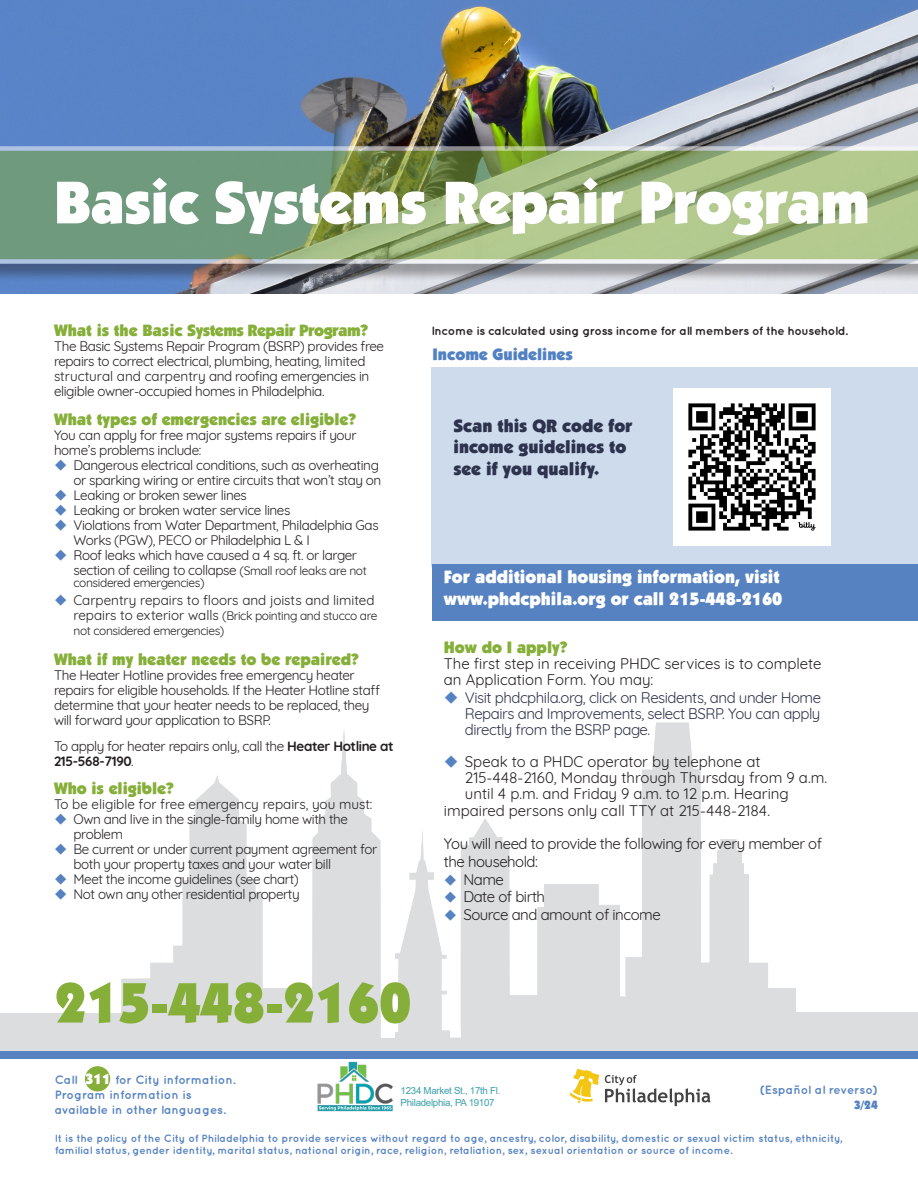
<style>
.page{position:relative;width:918px;height:1188px;background:#fff}
.page>*{position:absolute;margin:0;border:0;box-sizing:border-box;transform-origin:0 0}
.Program_Name{font:900 60px "Kabel IT Cby BT";letter-spacing:-.01em;color:#fff}
.Phone_Number{font:900 56.7px "Kabel IT Cby BT";color:#86af39}
.t1{font:900 18px "Kabel IT Cby BT";color:#fff}
.t2{font:900 18px/21.6px "Kabel IT Cby BT";color:#2d334c}
.Body_Text_New{font:900 16.5px "Kabel IT Cby BT";color:#86af39}
.Sub_Head_2{font:900 16.5px "Kabel IT Cby BT";color:#86af39}
.Sub_Head_2-2{font:900 16.5px "Kabel IT Cby BT";letter-spacing:-.03em;color:#86af39}
.Sub_Head_2-3{font:900 16.5px "Kabel IT Cby BT";color:#5181c2}
.Paragraph_2017{font:15px/16.2px "Quicksand";color:#231f20}
.Paragraph_2017-2{font:15px/16.2px "Quicksand";letter-spacing:-.03em;color:#2e344c;text-align:justify}
.Paragraph_2017-3{font:15px/17.7px "Quicksand";letter-spacing:-.03em;color:#231f20}
.Hanging_indent_2017{font:15px "Quicksand";letter-spacing:-.03em;color:#231f20}
.Hanging_Indent_BT{font:13.5px/15px "Quicksand";letter-spacing:-.03em;color:#231f20}
.Body_Text_New-2{font:13.5px/15px "Quicksand";letter-spacing:-.03em;color:#231f20}
.Hanging_Indent_End_BT{font:13.5px "Quicksand";color:#231f20}
.Hanging_Indent_BT-2{font:13.5px "Quicksand";color:#231f20}
._311{font:700 12px/15px "Quicksand";color:#5682c1}
.Hanging_Indent_End_BT-2{font:12px/15px "Quicksand";letter-spacing:-.03em;color:#231f20}
.t3{font:700 12px "Quicksand";letter-spacing:-.03em;color:#231f20}
.Hanging_Indent_BT-3{font:12px "Quicksand";letter-spacing:-.03em;color:#231f20}
.Agencies_List_Address{font:700 10.5px/12px "Quicksand";color:#5682c1}
.AddressNams{font:9.75px/12px "Arial";letter-spacing:-.03em;color:#3da0ab}
.s1{color:#5682c1}
.s2{font-size:12px}
.s3{font-size:13.5px}
.s4{font-weight:700}
.s5{font-family:"Kabel IT Cby BT";font-weight:900;font-size:15px;color:#fff}
.s6{font-family:"Kabel IT Cby BT";font-weight:900}
</style>
<div class="page">
<img style="left:122px;top:723px;width:674px;height:328px">
<div style="left:0;top:1014px;width:128px;height:40px;background:#dcdddf"></div>
<div style="left:768px;top:1012px;width:150px;height:40px;background:#dcdddf"></div>
<img style="left:0;top:0;width:918px;height:294px">
<div style="left:431px;top:368px;width:487px;height:199px;background:#cedbed"></div>
<div style="left:0;top:1051px;width:918px;height:8px;background:#5682c1"></div>
<div style="left:0;top:148px;width:918px;height:134px;background:#231f20;opacity:.75"></div>
<svg style="left:0;top:146px;width:918px;height:118px;background:#8fab7f"></svg>
<div style="left:85px;top:1066px;width:25px;height:25px;background:#86af39;border-radius:50%"></div>
<div style="left:433px;top:564px;width:485px;height:56px;background:#5682c1"></div>
<svg style="left:605px;top:1075px;width:106px;height:31px"></svg>
<svg style="left:570px;top:1069px;width:29px;height:34px"></svg>
<img style="left:317px;top:1061px;width:76px;height:51px">
<img style="left:673px;top:388px;width:158px;height:158px">
<p class="Program_Name" style="left:54px;top:166px;width:817px">Basic Systems Repair Program</p>
<p class="Sub_Head_2-2" style="left:54px;top:320px;width:315px">What is the Basic Systems Repair Program?</p>
<p class="Body_Text_New-2" style="left:54px;top:337px;width:332px">The Basic Systems Repair Program (BSRP) provides free repairs to correct electrical, plumbing, heating, limited structural and carpentry and roofing emergencies in eligible owner-occupied homes in Philadelphia.</p>
<p class="Body_Text_New" style="left:54px;top:409px;width:303px">What types of emergencies are eligible?</p>
<p class="Body_Text_New-2" style="left:54px;top:426px;width:304px">You can apply for free major systems repairs if your home’s problems include:</p>
<p class="Hanging_Indent_BT" style="left:54px;top:456px;width:329px;text-align:right"><span class="s1">◆</span> Dangerous electrical conditions, such as overheating or sparking wiring or entire circuits that won’t stay on</p>
<p class="Hanging_Indent_BT" style="left:54px;top:486px;width:194px"><span class="s1">◆</span> Leaking or broken sewer lines</p>
<p class="Hanging_Indent_BT" style="left:54px;top:501px;width:238px"><span class="s1">◆</span> Leaking or broken water service lines</p>
<p class="Hanging_Indent_BT" style="left:74px;top:516px;width:307px;text-indent:-20px"><span class="s1">◆</span> Violations from Water Department, Philadelphia Gas<br>Works (PGW), PECO or Philadelphia L &amp; I</p>
<p class="Hanging_Indent_BT" style="left:74px;top:546px;width:295px;text-indent:-20px"><span class="s1">◆</span> Roof leaks which have caused a 4 sq. ft. or larger section of ceiling to collapse <span class="s2">(Small roof leaks are not</span></p>
<p class="Hanging_Indent_BT-3" style="left:74px;top:573px;width:133px">considered emergencies)</p>
<p class="Hanging_Indent_End_BT" style="left:54px;top:590px;width:322px"><span class="s1">◆</span> Carpentry repairs to floors and joists and limited</p>
<p class="Hanging_Indent_End_BT-2" style="left:74px;top:607px;width:306px"><span class="s3">repairs to exterior walls</span> (Brick pointing and stucco are not considered emergencies)</p>
<p class="Sub_Head_2" style="left:54px;top:649px;width:306px">What if my heater needs to be repaired?</p>
<p class="Body_Text_New-2" style="left:54px;top:666px;width:327px">The Heater Hotline provides free emergency heater repairs for eligible households. If the Heater Hotline staff determine that your heater needs to be replaced, they will forward your application to BSRP.</p>
<p class="Body_Text_New-2" style="left:54px;top:737px;width:341px">To apply for heater repairs only, call the <span class="s4">Heater Hotline at<br>215-568-7190</span>.</p>
<p class="Sub_Head_2" style="left:54px;top:779px;width:121px">Who is eligible?</p>
<p class="Hanging_Indent_BT-2" style="left:54px;top:794px;width:320px">To be eligible for free emergency repairs, you must:</p>
<p class="Hanging_Indent_BT" style="left:73px;top:811px;width:276px;text-indent:-19px"><span class="s1">◆</span> Own and live in the single-family home with the problem</p>
<p class="Hanging_Indent_BT" style="left:73px;top:841px;width:305px;text-indent:-19px"><span class="s1">◆</span> Be current or under current payment agreement for both your property taxes and your water bill</p>
<p class="Hanging_Indent_BT" style="left:54px;top:871px;width:246px"><span class="s1">◆</span> Meet the income guidelines (see chart)</p>
<p class="Hanging_Indent_BT" style="left:54px;top:886px;width:247px"><span class="s1">◆</span> Not own any other residential property</p>
<p class="t3" style="left:431px;top:324px;width:418px">Income is calculated using gross income for all members of the household.</p>
<p class="Sub_Head_2-3" style="left:433px;top:344px;width:142px">Income Guidelines</p>
<p class="t2" style="left:453px;top:414px;width:180px">Scan this QR code for income guidelines to see if you qualify.</p>
<p class="t1" style="left:444px;top:566px;width:337px">For additional housing information, visit</p>
<p class="t1" style="left:444px;top:588px;width:340px">www.phdcphila.org or call 215-448-2160</p>
<p class="Body_Text_New" style="left:444px;top:637px;width:125px">How do I apply?</p>
<p class="Paragraph_2017" style="left:444px;top:654px;width:379px">The first step in receiving PHDC services is to complete an Application Form. You may:</p>
<p class="Paragraph_2017-2" style="left:465px;top:688px;width:358px;text-indent:-21px"><span class="s1">◆</span> Visit phdcphila.org, click on Residents, and under Home Repairs and Improvements, select BSRP. You can apply directly from the BSRP page.</p>
<p class="Paragraph_2017" style="left:444px;top:752px;width:318px"><span class="s1">◆</span> Speak to a PHDC operator by telephone at</p>
<p class="Paragraph_2017" style="left:465px;top:768px;width:364px">215-448-2160, Monday through Thursday from 9 a.m.</p>
<p class="Paragraph_2017" style="left:465px;top:784px;width:326px">until 4 p.m. and Friday 9 a.m. to 12 p.m. Hearing</p>
<p class="Paragraph_2017" style="left:444px;top:801px;width:328px">impaired persons only call TTY at 215-448-2184.</p>
<p class="Paragraph_2017-3" style="left:444px;top:834px;width:380px">You will need to provide the following for every member of the household:</p>
<p class="Hanging_indent_2017" style="left:444px;top:868px;width:62px"><span class="s1">◆</span> Name</p>
<p class="Hanging_indent_2017" style="left:444px;top:885px;width:103px"><span class="s1">◆</span> Date of birth</p>
<p class="Hanging_indent_2017" style="left:444px;top:903px;width:218px"><span class="s1">◆</span> Source and amount of income</p>
<p class="Phone_Number" style="left:55px;top:968px;width:358px">215-448-2160</p>
<p class="_311" style="left:55px;top:1072px;width:182px">Call <span class="s5">311</span> for City information.<br>Program information is available in other languages.</p>
<p class="Agencies_List_Address" style="left:55px;top:1132px;width:789px">It is the policy of the City of Philadelphia to provide services without regard to age, ancestry, color, disability, domestic or sexual victim status, ethnicity, familial status, gender identity, marital status, national origin, race, religion, retaliation, sex, sexual orientation or source of income.</p>
<p class="_311" style="left:760px;top:1081px;width:119px;text-align:right">(Español al reverso)<br><span class="s6">3/24</span></p>
<p class="AddressNams" style="left:401px;top:1085px;width:101px">1234 Market St., 17th Fl.<br>Philadelphia, PA 19107</p>
</div>
